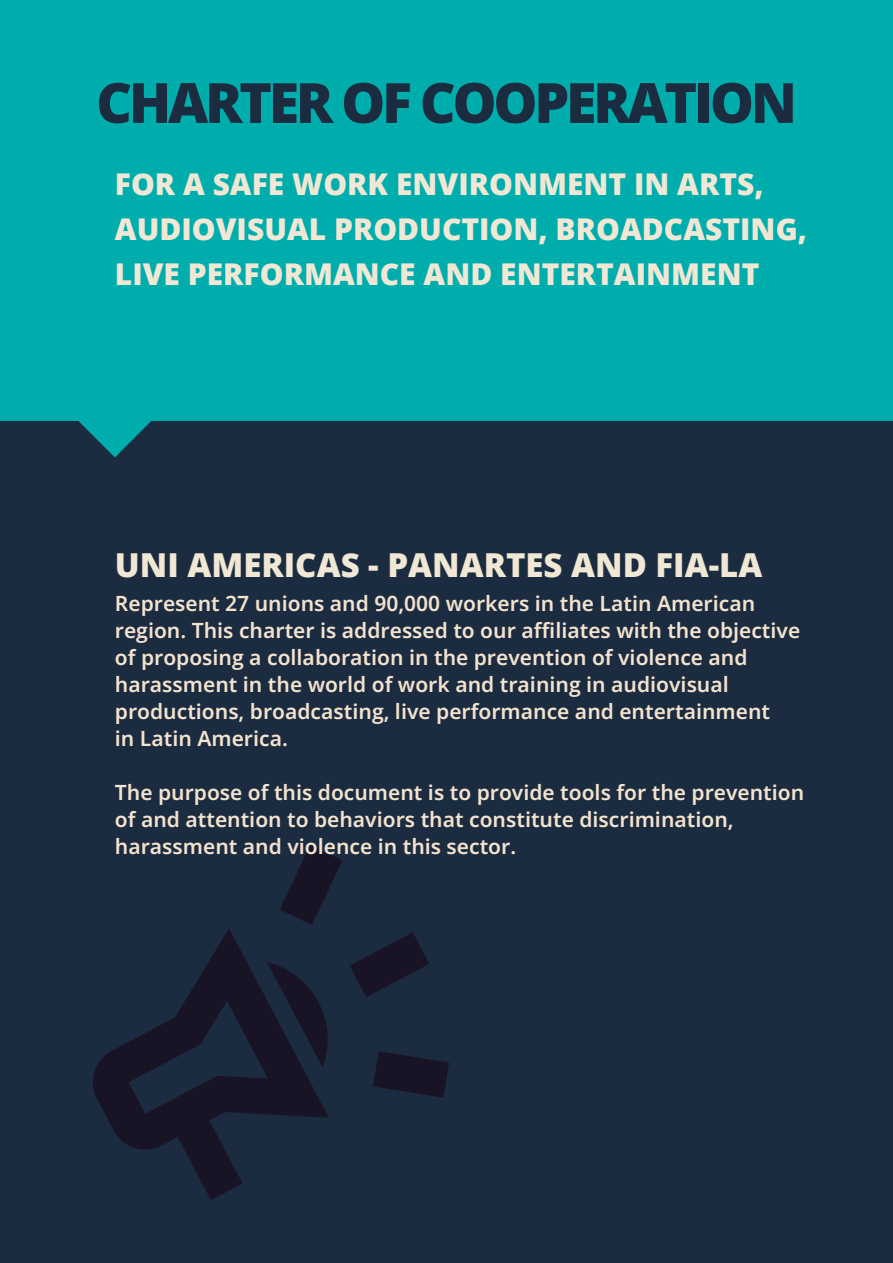
<style>
.page{position:relative;width:893px;height:1263px;background:#fff}
.page>*{position:absolute;margin:0;border:0;box-sizing:border-box;transform-origin:0 0}
.t1{font:800 55.5px "Open Sans";letter-spacing:-.06em;color:#1c2c40}
.t2{font:800 33px "Open Sans";color:#f1e7d5}
.t3{font:800 30px/45px "Open Sans";color:#f1e7d5}
.t4{font:21px/27px "Open Sans";color:#f2e2ce}
</style>
<div class="page">
<div style="left:0;top:0;width:893px;height:421px;background:#00adad"></div>
<div style="left:0;top:421px;width:893px;height:842px;background:#1c2c40"></div>
<svg style="left:78px;top:421px;width:73px;height:36px"></svg>
<svg style="left:93px;top:845px;width:356px;height:355px"></svg>
<h1 class="t1" style="left:96px;top:61px;width:702px">CHARTER OF COOPERATION</h1>
<h3 class="t3" style="left:115px;top:160px;width:694px">FOR A SAFE WORK ENVIRONMENT IN ARTS,<br>AUDIOVISUAL PRODUCTION, BROADCASTING,<br>LIVE PERFORMANCE AND ENTERTAINMENT</h3>
<h2 class="t2" style="left:115px;top:539px;width:649px">UNI AMERICAS - PANARTES AND FIA-LA</h2>
<p class="t4" style="left:115px;top:589px;width:687px">Represent 27 unions and 90,000 workers in the Latin American region. This charter is addressed to our affiliates with the objective of proposing a collaboration in the prevention of violence and harassment in the world of work and training in audiovisual productions, broadcasting, live performance and entertainment<br>in Latin America.</p>
<p class="t4" style="left:115px;top:778px;width:691px">The purpose of this document is to provide tools for the prevention of and attention to behaviors that constitute discrimination, harassment and violence in this sector.</p>
</div>
